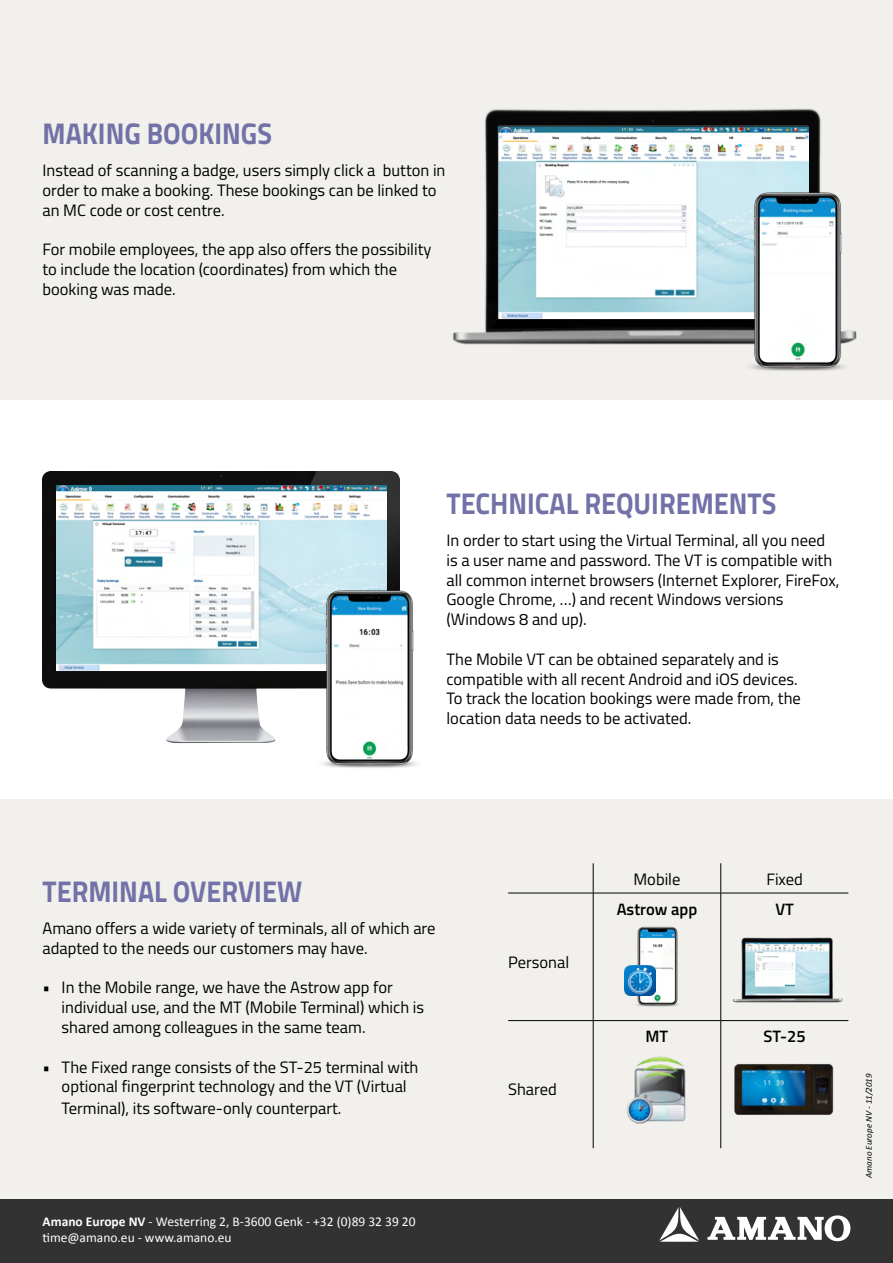
<style>
.page{position:relative;width:893px;height:1263px;background:#fff}
.page>*{position:absolute;margin:0;border:0;box-sizing:border-box;transform-origin:0 0}
.t1{font:700 30px "Cairo";color:#7372a8;scale:.9 1}
.t2{font:16.5px/19.8px "Cairo";color:#000}
.t3{font:600 16.5px "Cairo";color:#000}
.t4{font:13.5px "Calibri";color:#fff}
.t5{font:italic 9px "Calibri";color:#000}
.s1{font-weight:700}
</style>
<div class="page">
<div style="left:0;top:799px;width:893px;height:400px;background:#f1f0ed"></div>
<div style="left:0;top:1199px;width:893px;height:64px;background:#323232"></div>
<svg style="left:707px;top:1215px;width:143px;height:26px"></svg>
<svg style="left:659px;top:1207px;width:40px;height:35px"></svg>
<div style="left:0;top:0;width:893px;height:400px;background:#f1f0ed"></div>
<img style="left:626px;top:1057px;width:60px;height:66px">
<img style="left:733px;top:937px;width:110px;height:66px">
<img style="left:734px;top:1064px;width:100px;height:51px">
<img style="left:453px;top:108px;width:404px;height:237px">
<img style="left:499px;top:127px;width:309px;height:192px">
<img style="left:43px;top:471px;width:357px;height:272px">
<img style="left:57px;top:486px;width:330px;height:184px">
<img style="left:742px;top:187px;width:111px;height:184px">
<img style="left:314px;top:584px;width:103px;height:184px">
<img style="left:636px;top:926px;width:43px;height:81px">
<img style="left:625px;top:965px;width:30px;height:31px">
<hr style="left:593px;top:863px;width:1px;height:30px;background:#000">
<hr style="left:720px;top:863px;width:1px;height:30px;background:#000">
<hr style="left:508px;top:893px;width:85px;height:1px;background:#000">
<hr style="left:593px;top:893px;width:128px;height:1px;background:#000">
<hr style="left:593px;top:893px;width:1px;height:127px;background:#000">
<hr style="left:721px;top:893px;width:127px;height:1px;background:#000">
<hr style="left:720px;top:893px;width:1px;height:127px;background:#000">
<hr style="left:508px;top:1020px;width:85px;height:1px;background:#000">
<hr style="left:593px;top:1020px;width:128px;height:1px;background:#000">
<hr style="left:593px;top:1021px;width:1px;height:127px;background:#000">
<hr style="left:721px;top:1020px;width:127px;height:1px;background:#000">
<hr style="left:720px;top:1021px;width:1px;height:127px;background:#000">
<p class="t1" style="left:43px;top:109px;width:257px">MAKING BOOKINGS</p>
<p class="t2" style="left:43px;top:160px;width:404px">Instead of scanning a badge, users simply click a button in order to make a booking. These bookings can be linked to an MC code or cost centre.</p>
<p class="t2" style="left:43px;top:239px;width:390px">For mobile employees, the app also offers the possibility to include the location (coordinates) from which the booking was made.</p>
<p class="t1" style="left:446px;top:479px;width:368px">TECHNICAL REQUIREMENTS</p>
<p class="t2" style="left:446px;top:530px;width:395px">In order to start using the Virtual Terminal, all you need is a user name and password. The VT is compatible with all common internet browsers (Internet Explorer, FireFox, Google Chrome, …) and recent Windows versions</p>
<p class="t2" style="left:446px;top:609px;width:142px">(Windows 8 and up).</p>
<p class="t2" style="left:446px;top:649px;width:356px">The Mobile VT can be obtained separately and is compatible with all recent Android and iOS devices.<br>To track the location bookings were made from, the location data needs to be activated.</p>
<p class="t1" style="left:43px;top:867px;width:290px">TERMINAL OVERVIEW</p>
<p class="t2" style="left:43px;top:918px;width:394px">Amano offers a wide variety of terminals, all of which are adapted to the needs our customers may have.</p>
<p class="t2" style="left:62px;top:978px;width:364px;text-indent:-19px">• In the Mobile range, we have the Astrow app for individual use, and the MT (Mobile Terminal) which is shared among colleagues in the same team.</p>
<p class="t2" style="left:43px;top:1057px;width:377px;text-align:center">• The Fixed range consists of the ST-25 terminal with optional fingerprint technology and the VT (Virtual</p>
<p class="t2" style="left:62px;top:1098px;width:281px">Terminal), its software-only counterpart.</p>
<p class="t4" style="left:43px;top:1212px;width:375px"><span class="s1">Amano Europe NV</span> - Westerring 2, B-3600 Genk - +32 (0)89 32 39 20</p>
<p class="t4" style="left:43px;top:1228px;width:191px">time@amano.eu - www.amano.eu</p>
<p class="t2" style="left:508px;top:952px;width:63px">Personal</p>
<p class="t2" style="left:508px;top:1079px;width:50px">Shared</p>
<p class="t2" style="left:633px;top:869px;width:48px">Mobile</p>
<p class="t2" style="left:766px;top:869px;width:38px">Fixed</p>
<p class="t3" style="left:617px;top:896px;width:82px">Astrow app</p>
<p class="t3" style="left:775px;top:896px;width:20px">VT</p>
<p class="t3" style="left:646px;top:1024px;width:24px">MT</p>
<p class="t3" style="left:764px;top:1024px;width:44px">ST-25</p>
<p class="t5" style="left:862px;top:1178px;width:106px;rotate:-90deg">Amano Europe NV - 11/2019</p>
</div>
